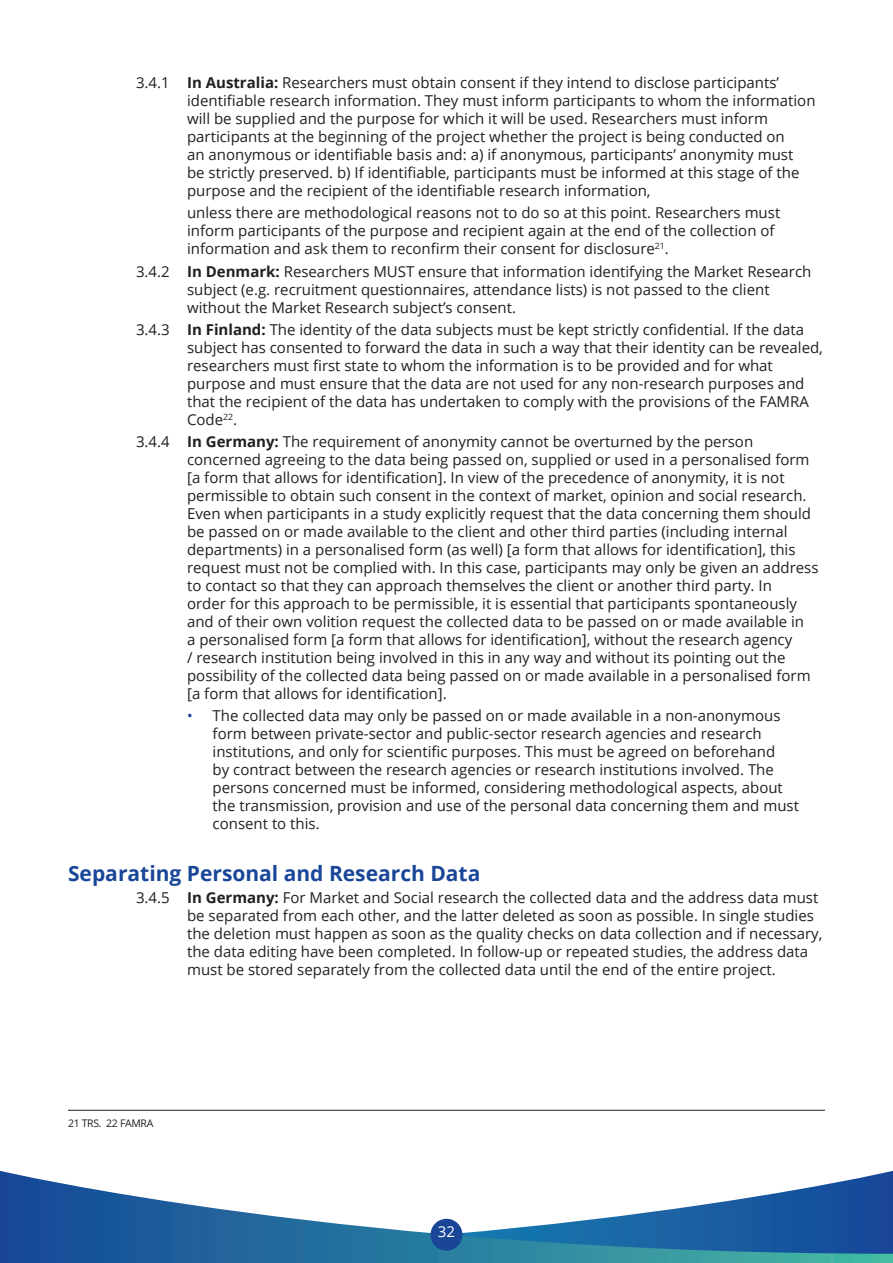
<style>
.page{position:relative;width:893px;height:1263px;background:#fff}
.page>*{position:absolute;margin:0;border:0;box-sizing:border-box;transform-origin:0 0}
.Sub-Header{font:700 21px "Open Sans";color:#1a4698}
.Body_Copy{font:15px/18px "Open Sans";color:#231f20}
.t1{font:15px "Open Sans";color:#fff}
.Small_copy{font:10.5px "Open Sans";letter-spacing:-.03em;color:#231f20}
.s1{font-weight:700}
.s2{color:#1a4698}
</style>
<div class="page">
<svg style="left:0;top:1171px;width:893px;height:92px"></svg>
<div style="left:431px;top:1219px;width:31px;height:32px;background:#1a4698;border-radius:50%"></div>
<hr style="left:68px;top:1110px;width:757px;height:1px;background:#231f20">
<p class="Body_Copy" style="left:187px;top:73px;width:630px;text-indent:-51px">3.4.1 <span class="s1">In Australia:</span> Researchers must obtain consent if they intend to disclose participants’ identifiable research information. They must inform participants to whom the information will be supplied and the purpose for which it will be used. Researchers must inform participants at the beginning of the project whether the project is being conducted on<br>an anonymous or identifiable basis and: a) if anonymous, participants’ anonymity must<br>be strictly preserved. b) If identifiable, participants must be informed at this stage of the purpose and the recipient of the identifiable research information,</p>
<p class="Body_Copy" style="left:187px;top:203px;width:595px">unless there are methodological reasons not to do so at this point. Researchers must inform participants of the purpose and recipient again at the end of the collection of information and ask them to reconfirm their consent for disclosure<sup>21</sup>.</p>
<p class="Body_Copy" style="left:187px;top:262px;width:626px;text-indent:-51px">3.4.2 <span class="s1">In Denmark:</span> Researchers MUST ensure that information identifying the Market Research subject (e.g. recruitment questionnaires, attendance lists) is not passed to the client without the Market Research subject’s consent.</p>
<p class="Body_Copy" style="left:187px;top:320px;width:637px;text-indent:-51px">3.4.3 <span class="s1">In Finland:</span> The identity of the data subjects must be kept strictly confidential. If the data subject has consented to forward the data in such a way that their identity can be revealed, researchers must first state to whom the information is to be provided and for what purpose and must ensure that the data are not used for any non-research purposes and that the recipient of the data has undertaken to comply with the provisions of the FAMRA Code<sup>22</sup>.</p>
<p class="Body_Copy" style="left:187px;top:432px;width:633px;text-indent:-51px">3.4.4 <span class="s1">In Germany:</span> The requirement of anonymity cannot be overturned by the person concerned agreeing to the data being passed on, supplied or used in a personalised form [a form that allows for identification]. In view of the precedence of anonymity, it is not permissible to obtain such consent in the context of market, opinion and social research.<br>Even when participants in a study explicitly request that the data concerning them should be passed on or made available to the client and other third parties (including internal departments) in a personalised form (as well) [a form that allows for identification], this request must not be complied with. In this case, participants may only be given an address to contact so that they can approach themselves the client or another third party. In<br>order for this approach to be permissible, it is essential that participants spontaneously and of their own volition request the collected data to be passed on or made available in<br>a personalised form [a form that allows for identification], without the research agency<br>/ research institution being involved in this in any way and without its pointing out the possibility of the collected data being passed on or made available in a personalised form [a form that allows for identification].</p>
<p class="Body_Copy" style="left:213px;top:706px;width:588px;text-indent:-26px"><span class="s2">•</span> The collected data may only be passed on or made available in a non-anonymous form between private-sector and public-sector research agencies and research institutions, and only for scientific purposes. This must be agreed on beforehand<br>by contract between the research agencies or research institutions involved. The persons concerned must be informed, considering methodological aspects, about the transmission, provision and use of the personal data concerning them and must consent to this.</p>
<p class="Sub-Header" style="left:68px;top:859px;width:414px">Separating Personal and Research Data</p>
<p class="Body_Copy" style="left:187px;top:888px;width:637px;text-indent:-51px">3.4.5 <span class="s1">In Germany:</span> For Market and Social research the collected data and the address data must be separated from each other, and the latter deleted as soon as possible. In single studies the deletion must happen as soon as the quality checks on data collection and if necessary, the data editing have been completed. In follow-up or repeated studies, the address data must be stored separately from the collected data until the end of the entire project.</p>
<p class="Small_copy" style="left:68px;top:1116px;width:87px">21 TRS. 22 FAMRA</p>
<p class="t1" style="left:438px;top:1221px;width:19px">32</p>
</div>
